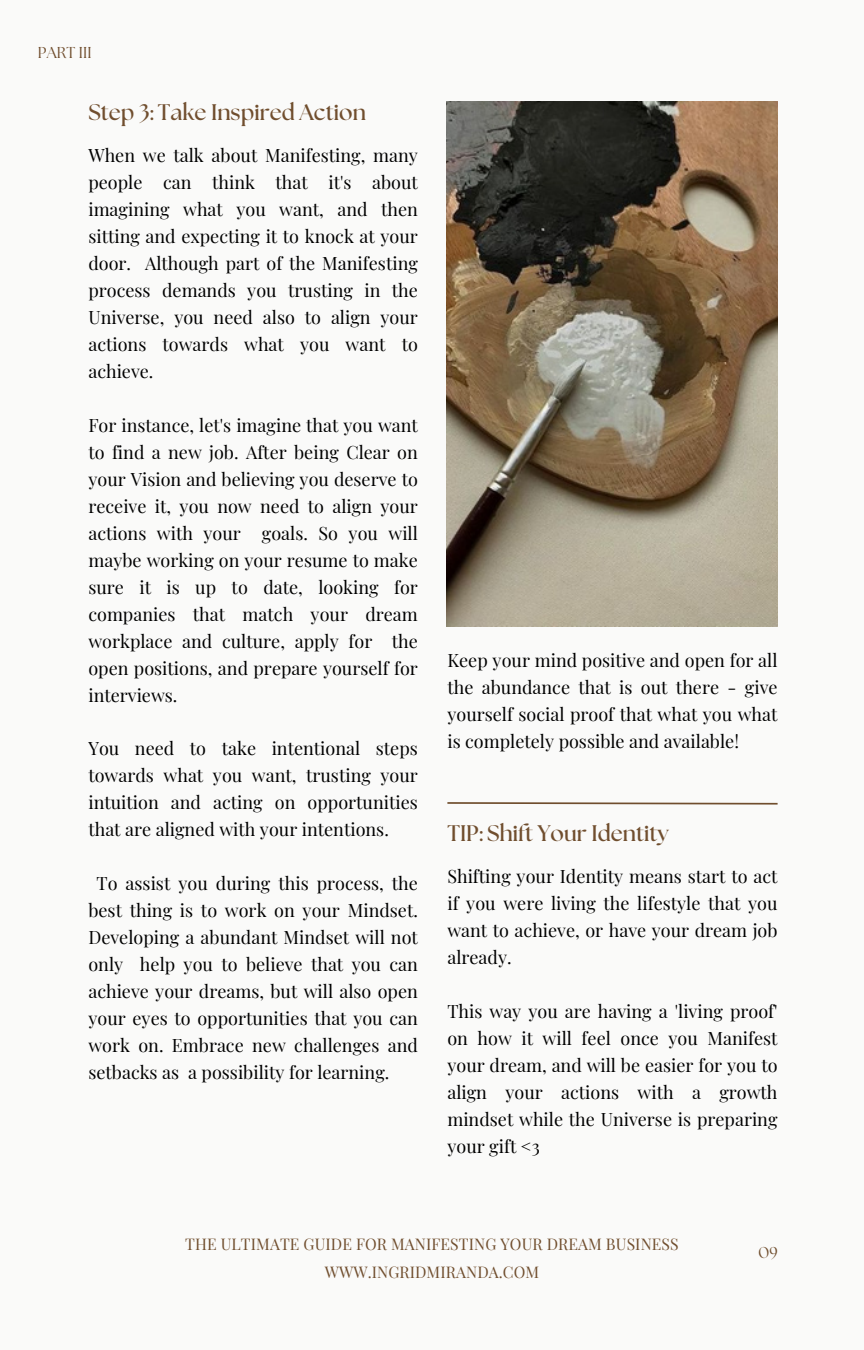
<style>
.page{position:relative;width:864px;height:1350px;background:#fafaf9}
.page>*{position:absolute;margin:0;border:0;box-sizing:border-box;transform-origin:0 0}
.t1{font:700 22.5px "The Seasons";color:#704e2e}
.t2{font:18px/27px "Playfair Display";color:#000;text-align:justify}
.t3{font:15.75px "Playfair Display";letter-spacing:.005em;color:#704e2e}
.t4{font:15.75px "The Seasons";letter-spacing:.005em;color:#704e2e}
</style>
<div class="page">
<img style="left:447px;top:102px;width:331px;height:525px">
<svg style="left:447px;top:802px;width:331px;height:3px"></svg>
<h2 class="t4" style="left:38px;top:45px;width:55px">PART III</h2>
<p class="t1" style="left:88px;top:102px;width:279px">Step 3: Take Inspired Action</p>
<h1 class="t2" style="left:88px;top:141px;width:331px">When we talk about Manifesting, many people can think that it's about imagining what you want, and then sitting and expecting it to knock at your door. Although part of the Manifesting process demands you trusting in the Universe, you need also to align your actions towards what you want to achieve.</h1>
<h2 class="t2" style="left:88px;top:411px;width:331px">For instance, let's imagine that you want to find a new job. After being Clear on your Vision and believing you deserve to receive it, you now need to align your actions with your goals. So you will maybe working on your resume to make sure it is up to date, looking for companies that match your dream workplace and culture, apply for the open positions, and prepare yourself for interviews.</h2>
<h2 class="t2" style="left:88px;top:735px;width:331px">You need to take intentional steps towards what you want, trusting your intuition and acting on opportunities that are aligned with your intentions.</h2>
<h2 class="t2" style="left:88px;top:869px;width:331px;text-indent:8px">To assist you during this process, the best thing is to work on your Mindset.<br>Developing a abundant Mindset will not only help you to believe that you can achieve your dreams, but will also open your eyes to opportunities that you can work on. Embrace new challenges and setbacks as a possibility for learning.</h2>
<h2 class="t2" style="left:447px;top:646px;width:332px">Keep your mind positive and open for all the abundance that is out there - give yourself social proof that what you what is completely possible and available!</h2>
<h2 class="t1" style="left:447px;top:823px;width:223px">TIP: Shift Your Identity</h2>
<h2 class="t2" style="left:447px;top:862px;width:332px">Shifting your Identity means start to act if you were living the lifestyle that you want to achieve, or have your dream job already.</h2>
<h1 class="t2" style="left:447px;top:997px;width:332px">This way you are having a 'living proof' on how it will feel once you Manifest your dream, and will be easier for you to align your actions with a growth mindset while the Universe is preparing your gift &lt;3</h1>
<p class="t3" style="left:185px;top:1233px;width:495px">THE ULTIMATE GUIDE FOR MANIFESTING YOUR DREAM BUSINESS</p>
<p class="t3" style="left:325px;top:1261px;width:216px">WWW.INGRIDMIRANDA.COM</p>
<p class="t4" style="left:759px;top:1245px;width:21px">09</p>
</div>
